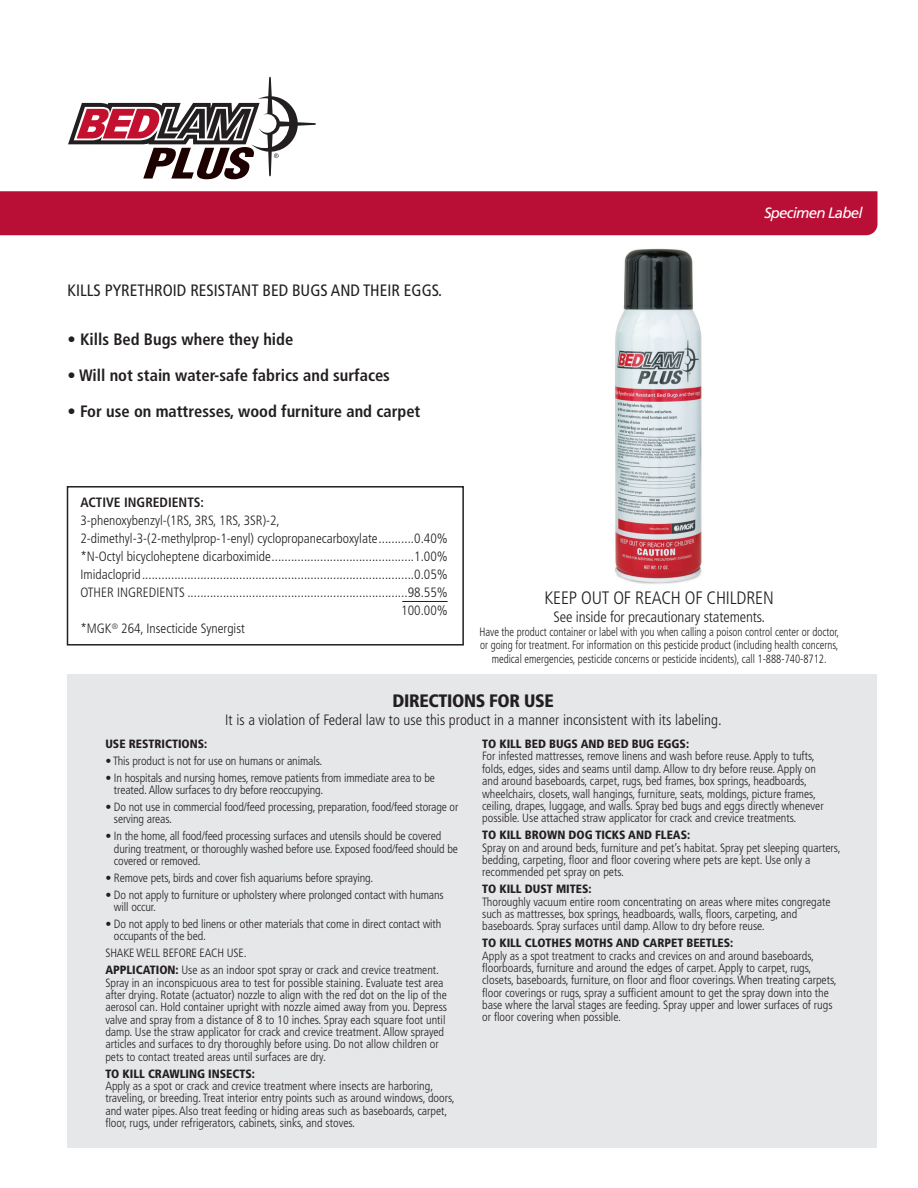
<style>
.page{position:relative;width:918px;height:1188px;background:#fff}
.page>*{position:absolute;margin:0;border:0;box-sizing:border-box;transform-origin:0 0}
.Keep_out_of_Reach_of{font:300 condensed 18px "Frutiger";letter-spacing:-.01em;color:#231f20}
.Directions_for_Use{font:900 condensed 18px "Frutiger";letter-spacing:-.02em;color:#231f20}
.Intro_Bullets{font:700 condensed 16.5px "Frutiger";color:#231f20}
.Intro_Copy{font:condensed 16.5px "Frutiger";color:#231f20}
.Violation_Federal_La{font:300 condensed 15px "Frutiger";color:#231f20}
.Keep_out_of_Reach_of-2{font:300 condensed 15px "Frutiger";letter-spacing:-.01em;color:#231f20}
.t1{font:italic 15px "Frutiger";letter-spacing:-.05em;color:#fff}
.Active_Ingredients{font:300 condensed 13.5px "Frutiger";color:#231f20}
.Active_Ingredients_H{font:700 condensed 13.5px "Frutiger";color:#231f20}
.Active_Ingredients_T{font:300 condensed 13.5px "Frutiger";color:#231f20}
.Section_Subhead{font:300 condensed 12px/12.3px "Frutiger";color:#231f20}
.Body_Copy{font:300 condensed 12px/12.3px "Frutiger";color:#231f20}
.Body_Copy-2{font:300 condensed 12px/13.5px "Frutiger";color:#231f20;text-align:center;scale:.9 1}
.Section_Subhead-2{font:900 condensed 12px "Frutiger";color:#231f20}
.s1{font-weight:900}
</style>
<div class="page">
<img style="left:615px;top:248px;width:87px;height:336px">
<div style="left:0;top:191px;width:878px;height:44px;background:#b90f36"></div>
<div style="left:67px;top:486px;width:397px;height:160px;border:2px solid #231f20"></div>
<hr style="left:402px;top:601px;width:46px;height:1px;background:#231f20">
<div style="left:68px;top:674px;width:810px;height:474px;background:#e6e7e9"></div>
<svg style="left:68px;top:77px;width:248px;height:102px"></svg>
<p class="Intro_Copy" style="left:68px;top:281px;width:376px">KILLS PYRETHROID RESISTANT BED BUGS AND THEIR EGGS.</p>
<p class="Intro_Bullets" style="left:68px;top:330px;width:227px">• Kills Bed Bugs where they hide</p>
<p class="Intro_Bullets" style="left:68px;top:366px;width:324px">• Will not stain water-safe fabrics and surfaces</p>
<p class="Intro_Bullets" style="left:68px;top:402px;width:354px">• For use on mattresses, wood furniture and carpet</p>
<p class="Active_Ingredients_H" style="left:80px;top:494px;width:125px">ACTIVE INGREDIENTS:</p>
<p class="Active_Ingredients" style="left:80px;top:513px;width:201px">3-phenoxybenzyl-(1RS, 3RS, 1RS, 3SR)-2,</p>
<p class="Active_Ingredients" style="left:80px;top:531px;width:369px">2-dimethyl-3-(2-methylprop-1-enyl) cyclopropanecarboxylate...........0.40%</p>
<p class="Active_Ingredients" style="left:80px;top:549px;width:369px">*N-Octyl bicycloheptene dicarboximide............................................1.00%</p>
<p class="Active_Ingredients" style="left:80px;top:567px;width:369px">Imidacloprid....................................................................................0.05%</p>
<p class="Active_Ingredients" style="left:80px;top:585px;width:369px">OTHER INGREDIENTS ....................................................................98.55%</p>
<p class="Active_Ingredients_T" style="left:401px;top:603px;width:48px">100.00%</p>
<p class="Active_Ingredients" style="left:80px;top:621px;width:166px">*MGK<sup>®</sup> 264, Insecticide Synergist</p>
<p class="t1" style="left:764px;top:204px;width:100px">Specimen Label</p>
<p class="Keep_out_of_Reach_of" style="left:544px;top:588px;width:231px">KEEP OUT OF REACH OF CHILDREN</p>
<p class="Keep_out_of_Reach_of-2" style="left:554px;top:609px;width:213px">See inside for precautionary statements.</p>
<p class="Body_Copy-2" style="left:479px;top:625px;width:401px">Have the product container or label with you when calling a poison control center or doctor, or going for treatment. For information on this pesticide product (including health concerns, medical emergencies, pesticide concerns or pesticide incidents), call 1‑888‑740‑8712.</p>
<p class="Directions_for_Use" style="left:393px;top:690px;width:163px">DIRECTIONS FOR USE</p>
<p class="Violation_Federal_La" style="left:225px;top:711px;width:498px">It is a violation of Federal law to use this product in a manner inconsistent with its labeling.</p>
<p class="Section_Subhead-2" style="left:105px;top:737px;width:104px">USE RESTRICTIONS:</p>
<p class="Section_Subhead" style="left:105px;top:755px;width:218px">• This product is not for use on humans or animals.</p>
<p class="Section_Subhead" style="left:114px;top:772px;width:322px;text-indent:-9px">• In hospitals and nursing homes, remove patients from immediate area to be treated. Allow surfaces to dry before reoccupying.</p>
<p class="Section_Subhead" style="left:114px;top:801px;width:346px;text-indent:-9px">• Do not use in commercial food/feed processing, preparation, food/feed storage or serving areas.</p>
<p class="Section_Subhead" style="left:114px;top:830px;width:345px;text-indent:-9px">• In the home, all food/feed processing surfaces and utensils should be covered during treatment, or thoroughly washed before use. Exposed food/feed should be covered or removed.</p>
<p class="Section_Subhead" style="left:105px;top:872px;width:270px">• Remove pets, birds and cover fish aquariums before spraying.</p>
<p class="Section_Subhead" style="left:114px;top:889px;width:331px;text-indent:-9px">• Do not apply to furniture or upholstery where prolonged contact with humans will occur.</p>
<p class="Section_Subhead" style="left:114px;top:918px;width:329px;text-indent:-9px">• Do not apply to bed linens or other materials that come in direct contact with occupants of the bed.</p>
<p class="Section_Subhead" style="left:105px;top:947px;width:143px">SHAKE WELL BEFORE EACH USE.</p>
<p class="Body_Copy" style="left:105px;top:964px;width:343px"><span class="s1">APPLICATION:</span> Use as an indoor spot spray or crack and crevice treatment.<br>Spray in an inconspicuous area to test for possible staining. Evaluate test area after drying. Rotate (actuator) nozzle to align with the red dot on the lip of the aerosol can. Hold container upright with nozzle aimed away from you. Depress valve and spray from a distance of 8 to 10 inches. Spray each square foot until damp. Use the straw applicator for crack and crevice treatment. Allow sprayed articles and surfaces to dry thoroughly before using. Do not allow children or pets to contact treated areas until surfaces are dry.</p>
<p class="Section_Subhead" style="left:105px;top:1068px;width:351px"><span class="s1">TO KILL CRAWLING INSECTS:<br></span>Apply as a spot or crack and crevice treatment where insects are harboring, traveling, or breeding. Treat interior entry points such as around windows, doors, and water pipes. Also treat feeding or hiding areas such as baseboards, carpet, floor, rugs, under refrigerators, cabinets, sinks, and stoves.</p>
<p class="Section_Subhead" style="left:482px;top:738px;width:343px"><span class="s1">TO KILL BED BUGS AND BED BUG EGGS:<br></span>For infested mattresses, remove linens and wash before reuse. Apply to tufts, folds, edges, sides and seams until damp. Allow to dry before reuse. Apply on and around baseboards, carpet, rugs, bed frames, box springs, headboards, wheelchairs, closets, wall hangings, furniture, seats, moldings, picture frames, ceiling, drapes, luggage, and walls. Spray bed bugs and eggs directly whenever possible. Use attached straw applicator for crack and crevice treatments.</p>
<p class="Section_Subhead" style="left:482px;top:829px;width:360px"><span class="s1">TO KILL BROWN DOG TICKS AND FLEAS:<br></span>Spray on and around beds, furniture and pet’s habitat. Spray pet sleeping quarters, bedding, carpeting, floor and floor covering where pets are kept. Use only a recommended pet spray on pets.</p>
<p class="Section_Subhead" style="left:482px;top:883px;width:350px"><span class="s1">TO KILL DUST MITES:<br></span>Thoroughly vacuum entire room concentrating on areas where mites congregate such as mattresses, box springs, headboards, walls, floors, carpeting, and baseboards. Spray surfaces until damp. Allow to dry before reuse.</p>
<p class="Section_Subhead" style="left:482px;top:937px;width:356px"><span class="s1">TO KILL CLOTHES MOTHS AND CARPET BEETLES:<br></span>Apply as a spot treatment to cracks and crevices on and around baseboards, floorboards, furniture and around the edges of carpet. Apply to carpet, rugs, closets, baseboards, furniture, on floor and floor coverings. When treating carpets, floor coverings or rugs, spray a sufficient amount to get the spray down into the base where the larval stages are feeding. Spray upper and lower surfaces of rugs or floor covering when possible.</p>
</div>
